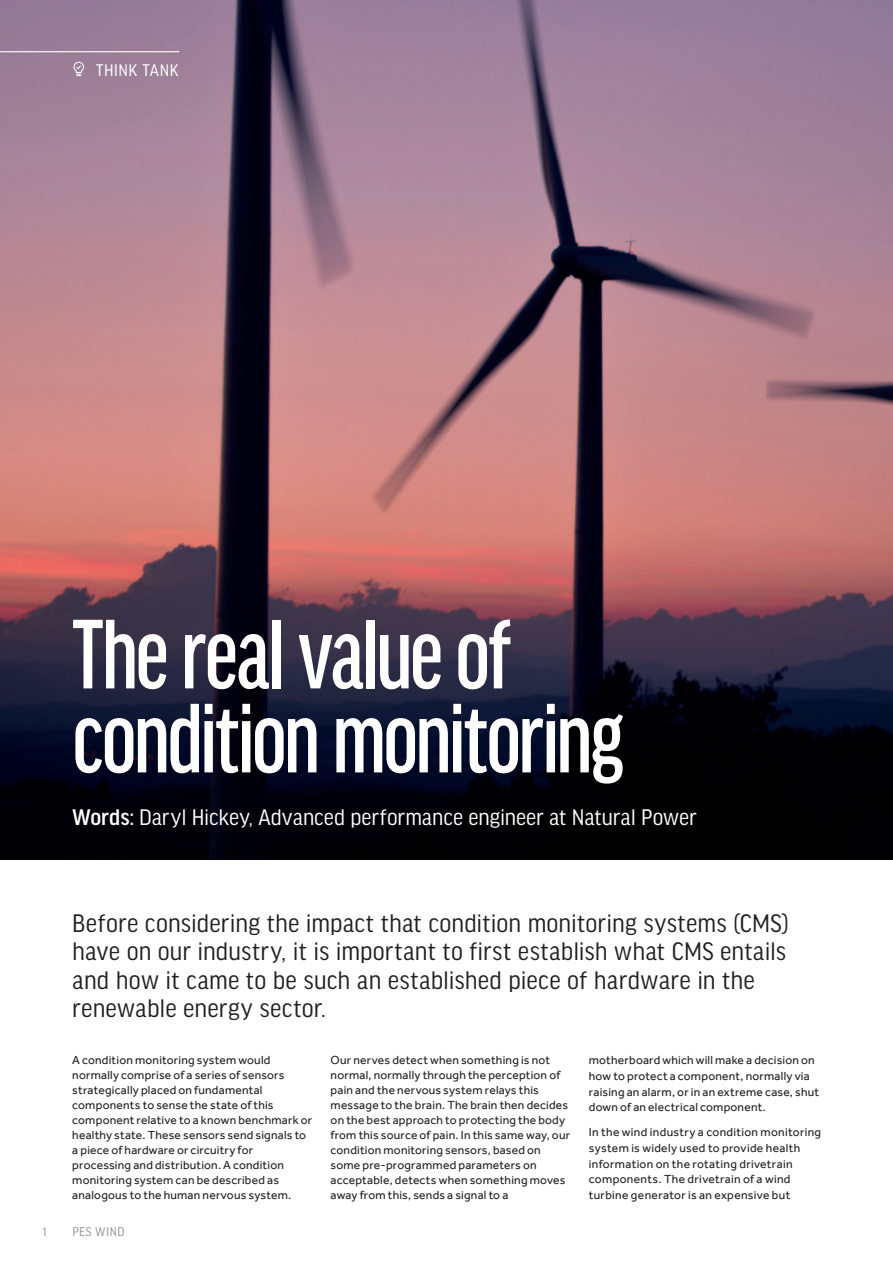
<style>
.page{position:relative;width:893px;height:1263px;background:#fff}
.page>*{position:absolute;margin:0;border:0;box-sizing:border-box;transform-origin:0 0}
.Heading_40pt_2015{font:500 extra-condensed 105px/84px "Good Headline Pro";letter-spacing:-.025em;color:#fff}
.Body_Copy_2015{font:27px/28.5px "Good Headline Pro Narr";letter-spacing:.005em;color:#231f20}
.Body_Copy_2015-2{font:24px "Good Headline Pro Narr";letter-spacing:-.005em;color:#fff}
.Page_head_2015{font:18px "Good Headline Pro Narr";letter-spacing:.02em;color:#fff}
.t1{font:13.5px "Good Headline Pro Narr";letter-spacing:.035em;color:#939598}
.Body_Copy_2015-3{font:12px/15px "Effra";letter-spacing:.02em;color:#231f20}
.s1{font-weight:500}
</style>
<div class="page">
<img style="left:0;top:0;width:893px;height:859px">
<hr style="left:0;top:51px;width:179px;height:1px;background:#fff">
<svg style="left:73px;top:61px;width:11px;height:15px"></svg>
<p class="Page_head_2015" style="left:96px;top:61px;width:84px">THINK TANK</p>
<p class="Heading_40pt_2015" style="left:72px;top:613px;width:553px">The real value of condition monitoring</p>
<p class="Body_Copy_2015-2" style="left:72px;top:805px;width:626px"><span class="s1">Words:</span> Daryl Hickey, Advanced performance engineer at Natural Power</p>
<p class="Body_Copy_2015" style="left:72px;top:909px;width:718px">Before considering the impact that condition monitoring systems (CMS) have on our industry, it is important to first establish what CMS entails and how it came to be such an established piece of hardware in the renewable energy sector.</p>
<p class="Body_Copy_2015-3" style="left:72px;top:1052px;width:241px">A condition monitoring system would normally comprise of a series of sensors strategically placed on fundamental components to sense the state of this component relative to a known benchmark or healthy state. These sensors send signals to a piece of hardware or circuitry for processing and distribution. A condition monitoring system can be described as analogous to the human nervous system.</p>
<p class="Body_Copy_2015-3" style="left:331px;top:1052px;width:241px">Our nerves detect when something is not normal, normally through the perception of pain and the nervous system relays this message to the brain. The brain then decides on the best approach to protecting the body from this source of pain. In this same way, our condition monitoring sensors, based on some pre-programmed parameters on acceptable, detects when something moves away from this, sends a signal to a</p>
<p class="Body_Copy_2015-3" style="left:589px;top:1052px;width:232px;line-height:15.9px">motherboard which will make a decision on how to protect a component, normally via raising an alarm, or in an extreme case, shut down of an electrical component.</p>
<p class="Body_Copy_2015-3" style="left:589px;top:1124px;width:234px;line-height:15.9px">In the wind industry a condition monitoring system is widely used to provide health information on the rotating drivetrain components. The drivetrain of a wind turbine generator is an expensive but</p>
<p class="t1" style="left:43px;top:1225px;width:6px">1</p>
<p class="t1" style="left:72px;top:1225px;width:54px">PES WIND</p>
</div>
